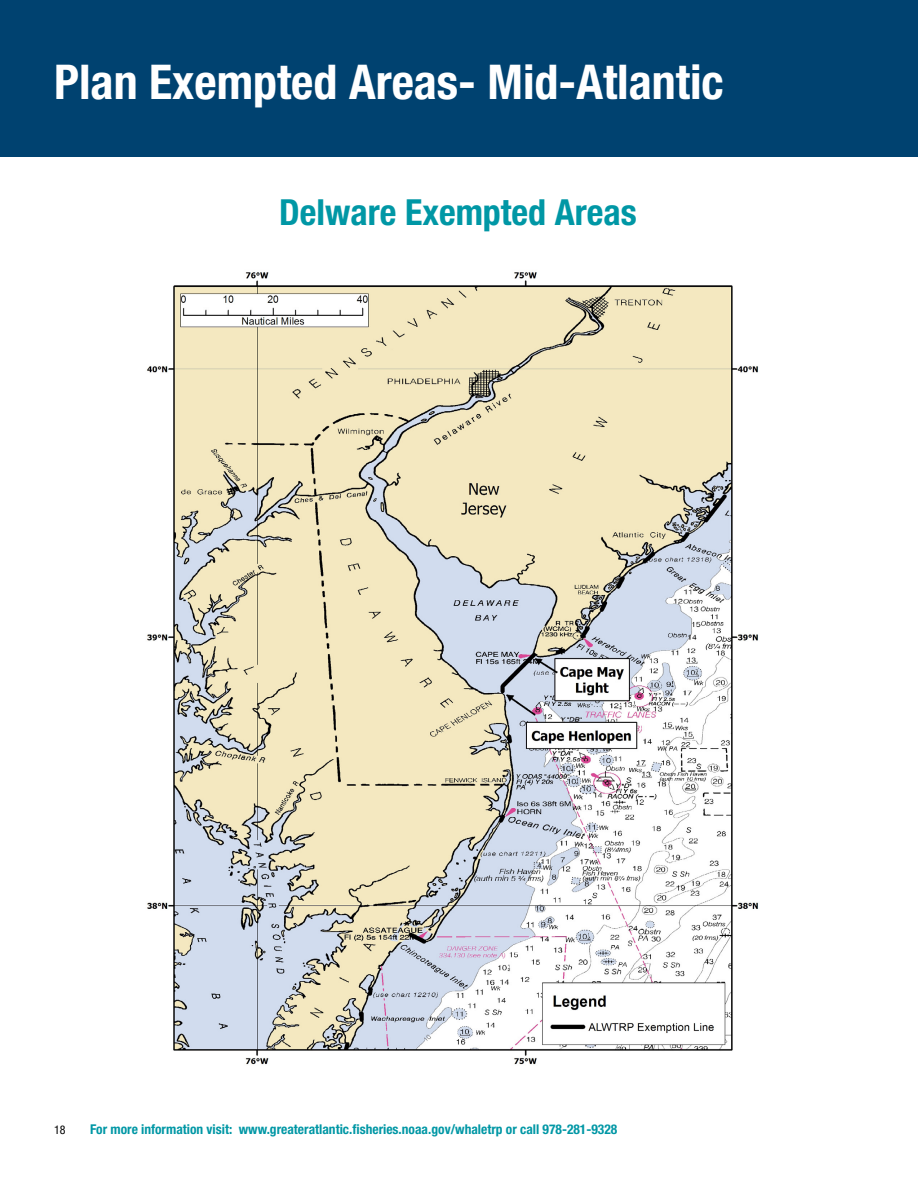
<style>
.page{position:relative;width:918px;height:1188px;background:#fff}
.page>*{position:absolute;margin:0;border:0;box-sizing:border-box;transform-origin:0 0}
.t1{font:700 condensed 48px "Helvetica Neue LT Std";color:#fff}
.t2{font:700 condensed 36px "Helvetica Neue LT Std";color:#0097a5}
.t3{font:700 condensed 13.5px "Helvetica Neue LT Std";color:#0097a5}
.t4{font:condensed 12px "Helvetica Neue LT Std";color:#000}
</style>
<div class="page">
<div style="left:0;top:0;width:918px;height:157px;background:#004270"></div>
<img style="left:147px;top:272px;width:611px;height:793px">
<h1 class="t1" style="left:54px;top:53px;width:671px">Plan Exempted Areas- Mid-Atlantic</h1>
<h2 class="t2" style="left:279px;top:190px;width:359px">Delware Exempted Areas</h2>
<p class="t4" style="left:54px;top:1123px;width:13px">18</p>
<p class="t3" style="left:90px;top:1121px;width:529px">For more information visit: www.greateratlantic.fisheries.noaa.gov/whaletrp or call 978-281-9328</p>
</div>
